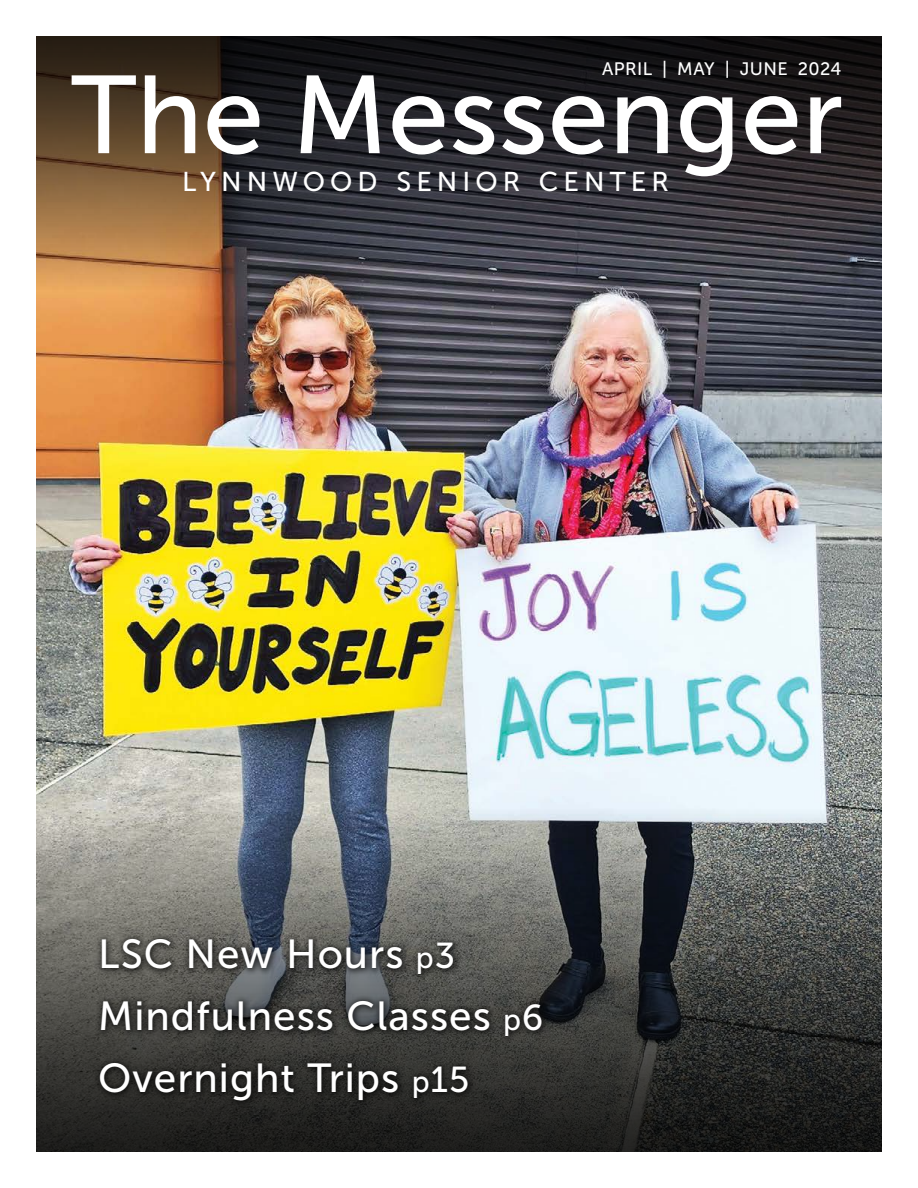
<style>
.page{position:relative;width:918px;height:1188px;background:#fff}
.page>*{position:absolute;margin:0;border:0;box-sizing:border-box;transform-origin:0 0}
.t1{font:110.25px "Museo Sans 500";color:#fff}
.t2{font:40.5px/62.1px "Museo Sans 500";letter-spacing:.025em;color:#fff}
.t3{font:27.15px "Museo Sans 500";letter-spacing:.185em;color:#fff}
.t4{font:18px "Museo Sans 500";letter-spacing:.025em;color:#fff}
.s1{font-size:30px}
.s2{font-size:36px}
</style>
<div class="page">
<img style="left:36px;top:290px;width:846px;height:518px">
<svg style="left:36px;top:36px;width:846px;height:254px;background:#3c3430"></svg>
<svg style="left:36px;top:808px;width:846px;height:344px;background:#535554"></svg>
<div style="left:94px;top:932px;width:457px;height:177px;background:#000;opacity:.65"></div>
<p class="t4" style="left:602px;top:59px;width:241px">APRIL | MAY | JUNE 2024</p>
<h1 class="t1" style="left:71px;top:55px;width:774px">The Messenger</h1>
<p class="t3" style="left:182px;top:166px;width:488px">LYNNWOOD SENIOR CENTER</p>
<p class="t2" style="left:98px;top:923px;width:447px">LSC New Hours <span class="s1">p</span><span class="s2">3<br></span>Mindfulness Classes <span class="s1">p</span><span class="s2">6<br></span>Overnight Trips <span class="s1">p</span><span class="s2">15</span></p>
</div>
